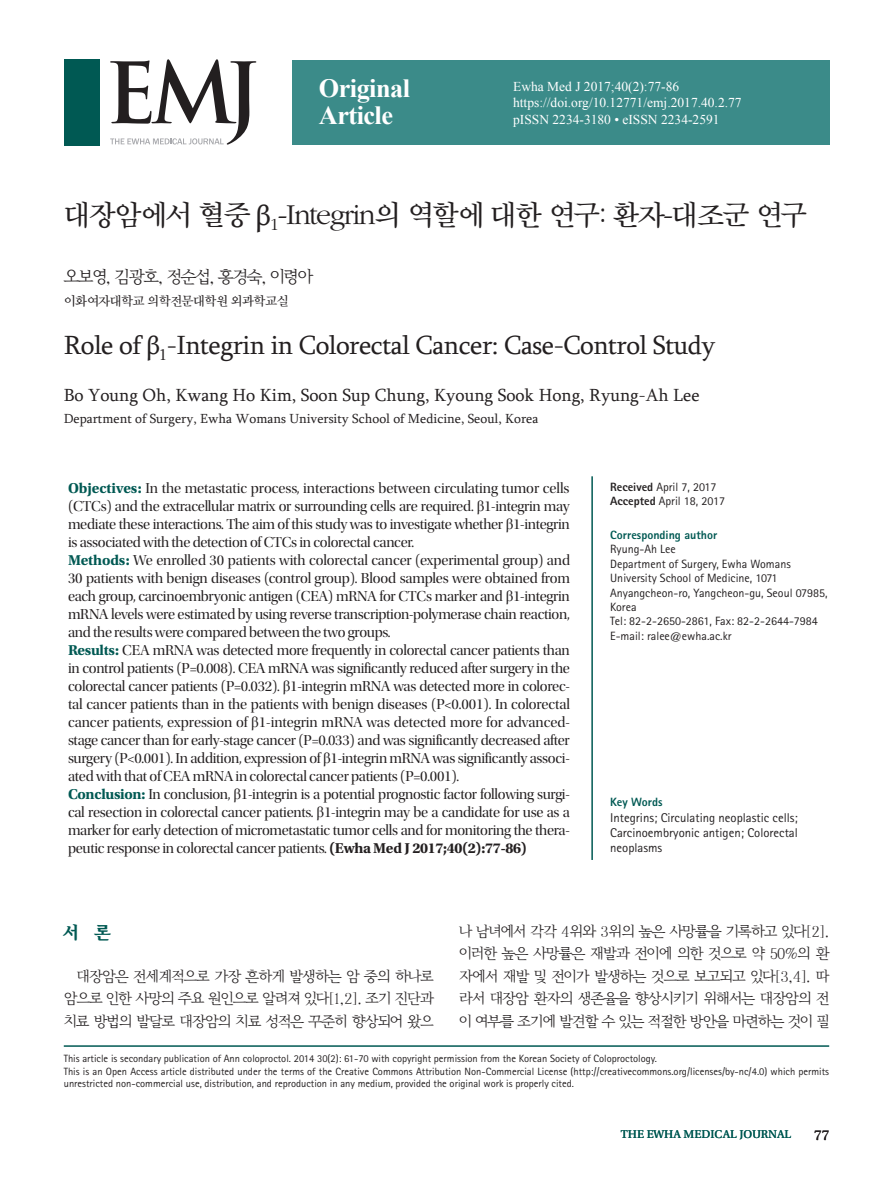
<style>
.page{position:relative;width:893px;height:1191px;background:#fff}
.page>*{position:absolute;margin:0;border:0;box-sizing:border-box;transform-origin:0 0}
.t1{font:30px "Sand Tm";letter-spacing:-.05em;color:#231f20}
.t2{font:27px "Sylfaen";letter-spacing:-.02em;color:#231f20}
.t3{font:700 26.25px/27.8px "Times New Roman";letter-spacing:-.02em;color:#fff}
.t4{font:18px "Sylfaen";color:#231f20}
.t5{font:18px "Y Batang 160";color:#005953}
.t6{font:17.25px "Y Batang 120";letter-spacing:-.05em;color:#231f20}
.t7{font:15px/18px "Utopia Std Disp";letter-spacing:-.02em;color:#231f20}
.t8{font:15px/22.5px "Y Batang 120";letter-spacing:-.035em;color:#231f20;text-align:justify}
.t9{font:15px "Utopia Std Capt";color:#231f20}
.t10{font:13.5px/16.5px "Times New Roman";color:#fff}
.t11{font:13.5px "Sylfaen";color:#231f20}
.t12{font:13.5px "Sand Tm";letter-spacing:-.05em;color:#231f20}
.t13{font:12.75px/15.3px "Rotis Sans Serif Std";color:#231f20;text-align:justify}
.t14{font:12px/14.4px "Rotis Sans Serif Std";color:#231f20}
.t15{font:800 12px "Rotis Sans Serif Std";color:#005953}
.t16{font:12px "Utopia Std Capt";color:#005953}
.t17{font:10.5px/12.6px "Rotis Sans Serif Std";color:#231f20}
.s1{font-family:"Sylfaen"}
.s2{font-family:"Utopia Std";font-weight:700;color:#005953}
.s3{font-family:"Times New Roman"}
.s4{font-family:"Utopia Std";font-weight:700}
.s5{font-weight:800}
</style>
<div class="page">
<div style="left:292px;top:60px;width:537px;height:85px;background:#3b8b89"></div>
<div style="left:64px;top:60px;width:35px;height:86px;background:#005953"></div>
<hr style="left:591px;top:476px;width:2px;height:384px;background:#005953">
<svg style="left:110px;top:59px;width:146px;height:86px"></svg>
<hr style="left:64px;top:1045px;width:765px;height:1px;background:#005953">
<h3 class="t3" style="left:319px;top:73px;width:93px">Original<br>Article</h3>
<p class="t10" style="left:513px;top:78px;width:230px">Ewha Med J 2017;40(2):77-86 https://doi.org/10.12771/emj.2017.40.2.77 pISSN 2234-3180 • eISSN 2234-2591</p>
<h1 class="t1" style="left:64px;top:201px;width:745px">대장암에서 혈중 <span class="s1">β</span><sub>1</sub>-Integrin의 역할에 대한 연구: 환자-대조군 연구</h1>
<p class="t6" style="left:64px;top:268px;width:251px">오보영, 김광호, 정순섭, 홍경숙, 이령아</p>
<p class="t12" style="left:64px;top:295px;width:226px">이화여자대학교 의학전문대학원 외과학교실</p>
<h2 class="t2" style="left:64px;top:327px;width:653px">Role of β<sub>1</sub>-Integrin in Colorectal Cancer: Case-Control Study</h2>
<p class="t4" style="left:64px;top:383px;width:637px">Bo Young Oh, Kwang Ho Kim, Soon Sup Chung, Kyoung Sook Hong, Ryung-Ah Lee</p>
<p class="t11" style="left:64px;top:409px;width:476px">Department of Surgery, Ewha Womans University School of Medicine, Seoul, Korea</p>
<p class="t7" style="left:68px;top:479px;width:504px"><span class="s2">Objectives:</span> In the metastatic process, interactions between circulating tumor cells (CTCs) and the extracellular matrix or surrounding cells are required. <span class="s3">β</span>1-integrin may mediate these interactions. The aim of this study was to investigate whether <span class="s3">β</span>1-integrin is associated with the detection of CTCs in colorectal cancer.<br><span class="s2">Methods:</span> We enrolled 30 patients with colorectal cancer (experimental group) and 30 patients with benign diseases (control group). Blood samples were obtained from each group, carcinoembryonic antigen (CEA) mRNA for CTCs marker and <span class="s3">β</span>1-integrin mRNA levels were estimated by using reverse transcription-polymerase chain reaction, and the results were compared between the two groups.<br><span class="s2">Results:</span> CEA mRNA was detected more frequently in colorectal cancer patients than in control patients (P=0.008). CEA mRNA was significantly reduced after surgery in the colorectal cancer patients (P=0.032). <span class="s3">β</span>1-integrin mRNA was detected more in colorec&shy;tal cancer patients than in the patients with benign diseases (P&lt;0.001). In colorectal cancer patients, expression of <span class="s3">β</span>1-integrin mRNA was detected more for advanced&shy;stage cancer than for early-stage cancer (P=0.033) and was significantly decreased after surgery (P&lt;0.001). In addition, expression of <span class="s3">β</span>1-integrin mRNA was significantly associ&shy;ated with that of CEA mRNA in colorectal cancer patients (P=0.001).<br><span class="s2">Conclusion:</span> In conclusion, <span class="s3">β</span>1-integrin is a potential prognostic factor following surgi&shy;cal resection in colorectal cancer patients. <span class="s3">β</span>1-integrin may be a candidate for use as a marker for early detection of micrometastatic tumor cells and for monitoring the thera&shy;peutic response in colorectal cancer patients. <span class="s4">(Ewha Med J 2017;40(2):77-86)</span></p>
<p class="t14" style="left:610px;top:479px;width:116px"><span class="s5">Received</span> April 7, 2017<br><span class="s5">Accepted</span> April 18, 2017</p>
<p class="t15" style="left:610px;top:527px;width:109px">Corresponding author</p>
<p class="t14" style="left:610px;top:542px;width:219px">Ryung-Ah Lee<br>Department of Surgery, Ewha Womans<br>University School of Medicine, 1071<br>Anyangcheon-ro, Yangcheon-gu, Seoul 07985,<br>Korea<br>Tel: 82-2-2650-2861, Fax: 82-2-2644-7984<br>E-mail: ralee@ewha.ac.kr</p>
<p class="t15" style="left:610px;top:794px;width:54px">Key Words</p>
<p class="t13" style="left:610px;top:809px;width:189px">Integrins; Circulating neoplastic cells; Carcinoembryonic antigen; Colorectal neoplasms</p>
<p class="t5" style="left:64px;top:923px;width:48px">서 론</p>
<p class="t8" style="left:64px;top:965px;width:371px;text-indent:13px">대장암은 전세계적으로 가장 흔하게 발생하는 암 중의 하나로 암으로 인한 사망의 주요 원인으로 알려져 있다[1,2]. 조기 진단과 치료 방법의 발달로 대장암의 치료 성적은 꾸준히 향상되어 왔으</p>
<p class="t8" style="left:459px;top:920px;width:371px">나 남녀에서 각각 4위와 3위의 높은 사망률을 기록하고 있다[2]. 이러한 높은 사망률은 재발과 전이에 의한 것으로 약 50%의 환 자에서 재발 및 전이가 발생하는 것으로 보고되고 있다[3,4]. 따 라서 대장암 환자의 생존율을 향상시키기 위해서는 대장암의 전 이 여부를 조기에 발견할 수 있는 적절한 방안을 마련하는 것이 필</p>
<p class="t17" style="left:64px;top:1052px;width:767px">This article is secondary publication of Ann coloproctol. 2014 30(2): 61-70 with copyright permission from the Korean Society of Coloproctology.<br>This is an Open Access article distributed under the terms of the Creative Commons Attribution Non-Commercial License (http://creativecommons.org/licenses/by-nc/4.0) which permits unrestricted non-commercial use, distribution, and reproduction in any medium, provided the original work is properly cited.</p>
<p class="t16" style="left:621px;top:1127px;width:172px">THE EWHA MEDICAL JOURNAL</p>
<p class="t9" style="left:814px;top:1126px;width:17px">77</p>
</div>
